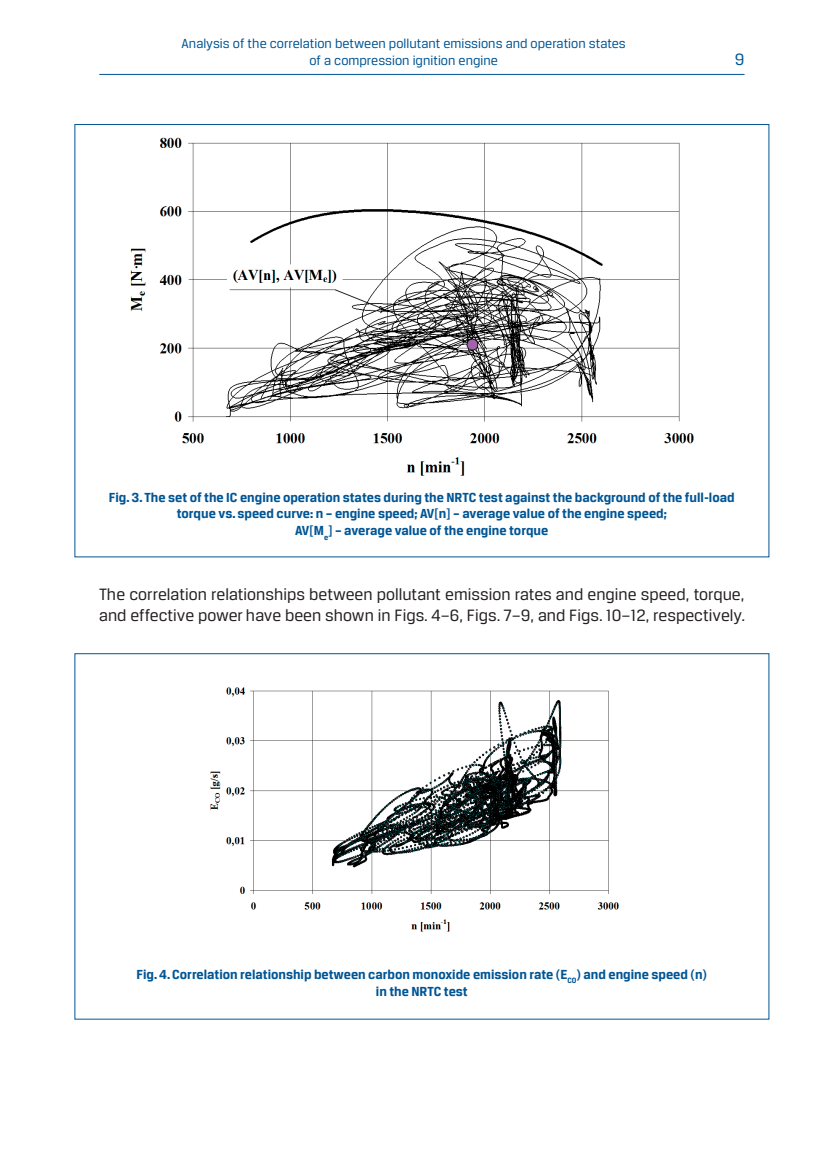
<style>
.page{position:relative;width:819px;height:1161px;background:#fff}
.page>*{position:absolute;margin:0;border:0;box-sizing:border-box;transform-origin:0 0}
.podstawowy_ang{font:17.5px/21px "Breuer Text";color:#231f20}
.t1{font:17.5px "Breuer Text";color:#005595}
.podst_ang{font:700 14px/16.8px "Breuer Text";color:#005595;text-align:center}
.t2{font:14px/16.8px "Breuer Text";color:#005595;text-align:center}
</style>
<div class="page">
<hr style="left:99px;top:74px;width:645px;height:1px;background:#005595">
<img style="left:130px;top:137px;width:564px;height:339px">
<img style="left:210px;top:687px;width:409px;height:245px">
<p class="t2" style="left:182px;top:35px;width:445px">Analysis of the correlation between pollutant emissions and operation states of a compression ignition engine</p>
<p class="t1" style="left:734px;top:50px;width:11px">9</p>
<p class="podst_ang" style="left:109px;top:489px;width:627px">Fig. 3. The set of the IC engine operation states during the NRTC test against the background of the full-load torque vs. speed curve: n – engine speed; AV[n] – average value of the engine speed;<br>AV[M<sub>e</sub>] – average value of the engine torque</p>
<p class="podstawowy_ang" style="left:99px;top:584px;width:647px">The correlation relationships between pollutant emission rates and engine speed, torque, and effective power have been shown in Figs. 4−6, Figs. 7−9, and Figs. 10−12, respectively.</p>
<p class="podst_ang" style="left:136px;top:966px;width:572px">Fig. 4. Correlation relationship between carbon monoxide emission rate (E<sub>CO</sub>) and engine speed (n) in the NRTC test</p>
</div>
